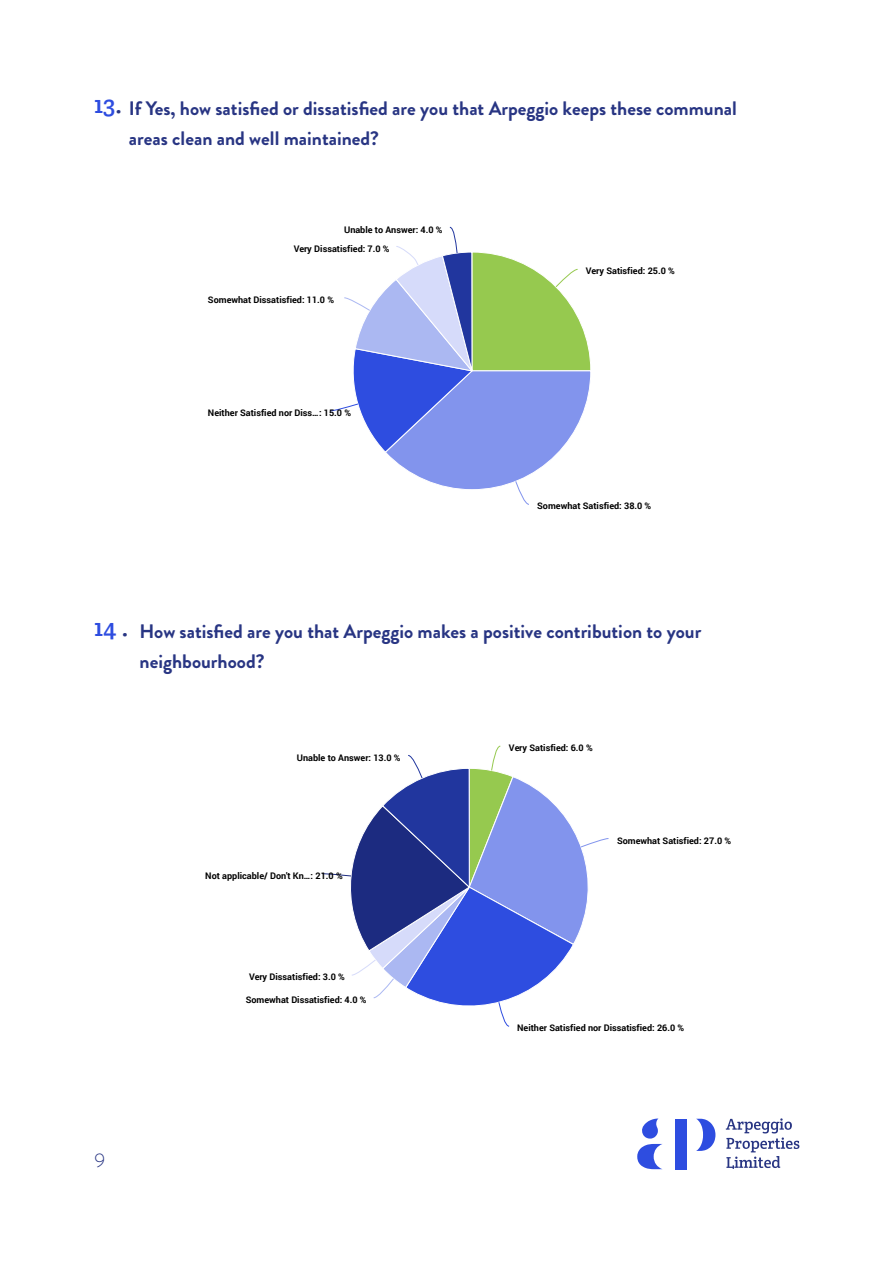
<style>
.page{position:relative;width:893px;height:1263px;background:#fff}
.page>*{position:absolute;margin:0;border:0;box-sizing:border-box;transform-origin:0 0}
.t1{font:25.5px "Crete Round";color:#2e4de0}
.t2{font:700 19.5px/30px "Brandon Grotesque";color:#283583}
.t3{font:300 19.5px "Brandon Grotesque";color:#283583}
.t4{font:700 9.15px "Roboto";color:#000}
.s1{color:#283583}
</style>
<div class="page">
<svg style="left:642px;top:1118px;width:16px;height:20px"></svg>
<svg style="left:637px;top:1144px;width:25px;height:25px"></svg>
<svg style="left:696px;top:1119px;width:19px;height:32px"></svg>
<div style="left:675px;top:1119px;width:11px;height:50px;background:#2e4de0"></div>
<svg style="left:726px;top:1118px;width:73px;height:51px"></svg>
<svg style="left:330px;top:226px;width:261px;height:279px"></svg>
<svg style="left:322px;top:745px;width:287px;height:282px"></svg>
<p class="t1" style="left:95px;top:88px;width:30px">13<span class="s1">.</span></p>
<p class="t2" style="left:129px;top:93px;width:609px">If Yes, how satisfied or dissatisfied are you that Arpeggio keeps these communal areas clean and well maintained?</p>
<p class="t4" style="left:344px;top:223px;width:100px">Unable to Answer: 4.0 %</p>
<p class="t4" style="left:294px;top:242px;width:97px">Very Dissatisfied: 7.0 %</p>
<p class="t4" style="left:208px;top:293px;width:128px">Somewhat Dissatisfied: 11.0 %</p>
<p class="t4" style="left:586px;top:264px;width:91px">Very Satisfied: 25.0 %</p>
<p class="t4" style="left:208px;top:406px;width:145px">Neither Satisfied nor Diss…: 15.0 %</p>
<p class="t4" style="left:537px;top:499px;width:116px">Somewhat Satisfied: 38.0 %</p>
<p class="t1" style="left:95px;top:611px;width:36px">14 <span class="s1">.</span></p>
<p class="t2" style="left:140px;top:616px;width:563px">How satisfied are you that Arpeggio makes a positive contribution to your neighbourhood?</p>
<p class="t4" style="left:297px;top:751px;width:105px">Unable to Answer: 13.0 %</p>
<p class="t4" style="left:509px;top:742px;width:85px">Very Satisfied: 6.0 %</p>
<p class="t4" style="left:205px;top:869px;width:139px">Not applicable/ Don't Kn…: 21.0 %</p>
<p class="t4" style="left:617px;top:834px;width:116px">Somewhat Satisfied: 27.0 %</p>
<p class="t4" style="left:249px;top:970px;width:97px">Very Dissatisfied: 3.0 %</p>
<p class="t4" style="left:246px;top:993px;width:122px">Somewhat Dissatisfied: 4.0 %</p>
<p class="t4" style="left:517px;top:1021px;width:169px">Neither Satisfied nor Dissatisfied: 26.0 %</p>
<p class="t3" style="left:95px;top:1147px;width:12px">9</p>
</div>
